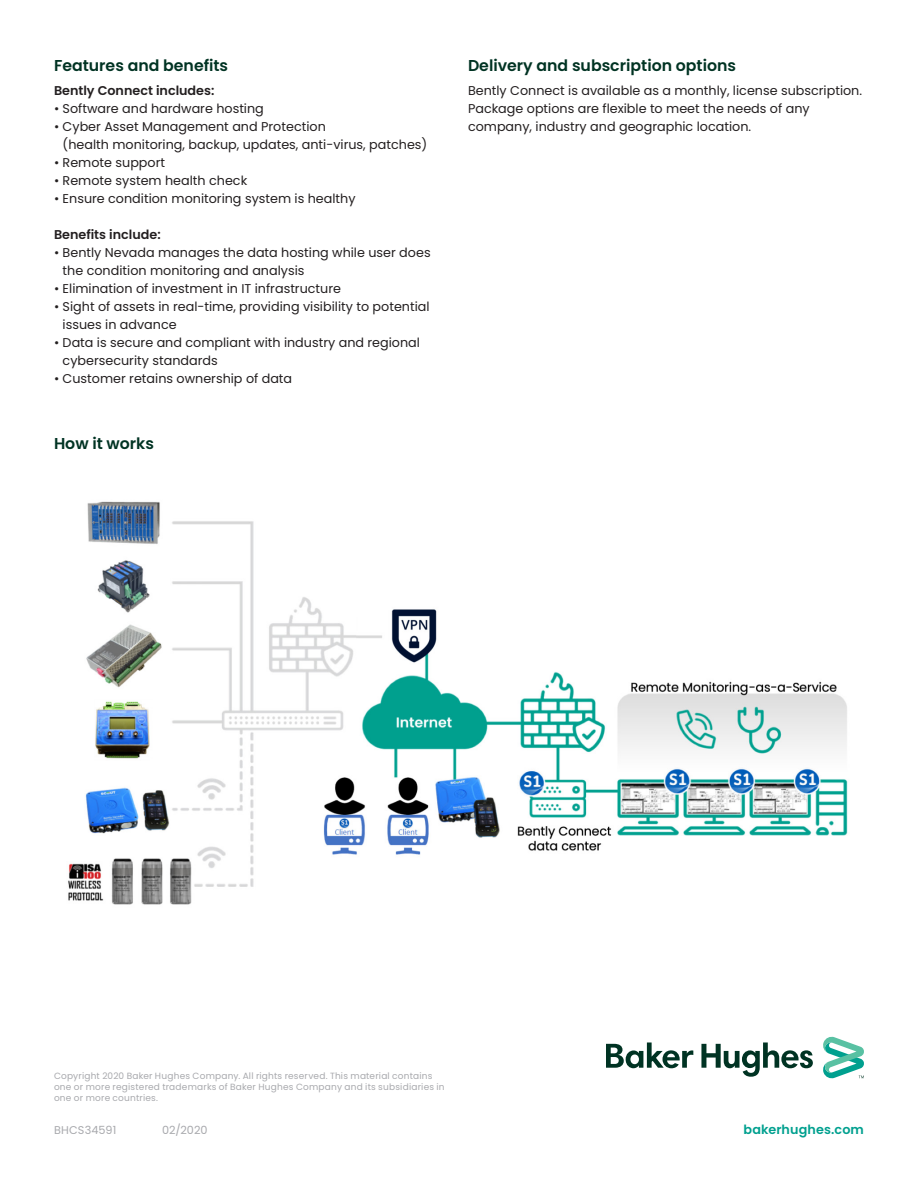
<style>
.page{position:relative;width:918px;height:1188px;background:#fff}
.page>*{position:absolute;margin:0;border:0;box-sizing:border-box;transform-origin:0 0}
.t1{font:600 15.75px "Poppins";color:#003323}
.t2{font:12.75px/18px "Poppins";color:#231f20}
.t3{font:600 12.75px "Poppins";color:#231f20}
.t4{font:600 12.75px "Poppins";letter-spacing:.01em;color:#00a08f}
._7_5pt_11-collateral{font:11.25px "Poppins";letter-spacing:.005em;color:#a8a9ad}
._6pt_7_5-legal_footn{font:9px/11.2px "Poppins";letter-spacing:.025em;color:#a8a9ad}
</style>
<div class="page">
<svg style="left:606px;top:1036px;width:258px;height:43px"></svg>
<img style="left:68px;top:501px;width:780px;height:404px">
<p class="t1" style="left:54px;top:56px;width:176px">Features and benefits</p>
<p class="t3" style="left:54px;top:83px;width:162px">Bently Connect includes:</p>
<p class="t2" style="left:54px;top:100px;width:211px">• Software and hardware hosting</p>
<p class="t2" style="left:63px;top:118px;width:366px;text-indent:-9px">• Cyber Asset Management and Protection<br>(health monitoring, backup, updates, anti-virus, patches)</p>
<p class="t2" style="left:54px;top:154px;width:113px">• Remote support</p>
<p class="t2" style="left:54px;top:172px;width:195px">• Remote system health check</p>
<p class="t2" style="left:54px;top:190px;width:303px">• Ensure condition monitoring system is healthy</p>
<p class="t3" style="left:54px;top:227px;width:108px">Benefits include:</p>
<p class="t2" style="left:63px;top:244px;width:370px;text-indent:-9px">• Bently Nevada manages the data hosting while user does the condition monitoring and analysis</p>
<p class="t2" style="left:54px;top:280px;width:289px">• Elimination of investment in IT infrastructure</p>
<p class="t2" style="left:63px;top:298px;width:368px;text-indent:-9px">• Sight of assets in real-time, providing visibility to potential issues in advance</p>
<p class="t2" style="left:63px;top:334px;width:359px;text-indent:-9px">• Data is secure and compliant with industry and regional cybersecurity standards</p>
<p class="t2" style="left:54px;top:370px;width:240px">• Customer retains ownership of data</p>
<p class="t1" style="left:54px;top:434px;width:102px">How it works</p>
<p class="t1" style="left:468px;top:56px;width:270px">Delivery and subscription options</p>
<p class="t2" style="left:468px;top:82px;width:396px">Bently Connect is available as a monthly, license subscription.<br>Package options are flexible to meet the needs of any company, industry and geographic location.</p>
<p class="_6pt_7_5-legal_footn" style="left:54px;top:1070px;width:392px">Copyright 2020 Baker Hughes Company. All rights reserved. This material contains one or more registered trademarks of Baker Hughes Company and its subsidiaries in one or more countries.</p>
<p class="_7_5pt_11-collateral" style="left:54px;top:1124px;width:64px">BHCS34591</p>
<p class="_7_5pt_11-collateral" style="left:162px;top:1124px;width:47px">02/2020</p>
<p class="t4" style="left:744px;top:1122px;width:122px">bakerhughes.com</p>
</div>
